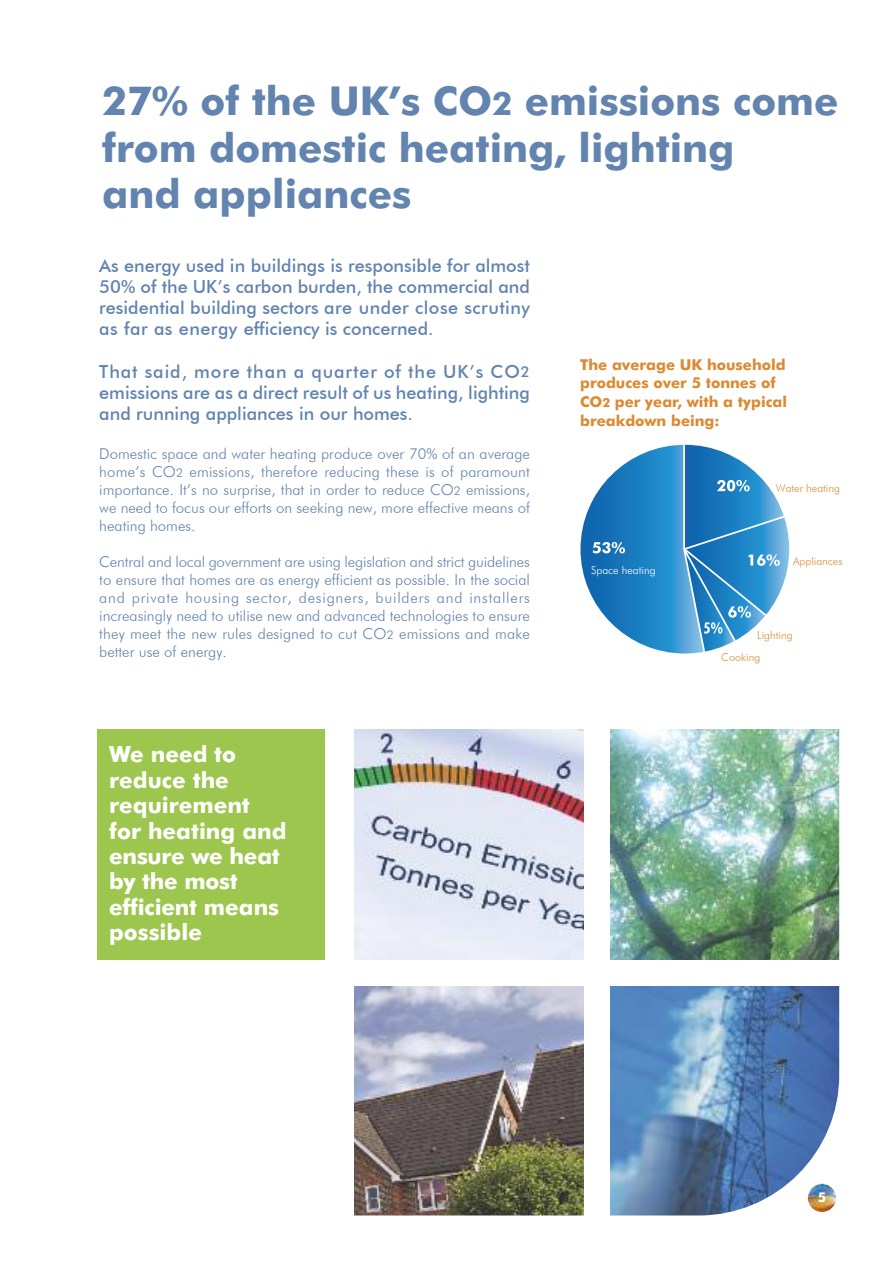
<style>
.page{position:relative;width:893px;height:1263px;background:#fff}
.page>*{position:absolute;margin:0;border:0;box-sizing:border-box;transform-origin:0 0}
.t1{font:700 39.9px/46.3px "Futura BT";color:#6284af}
.t2{font:700 22.35px/25.3px "Futura BT";color:#fff}
.t3{font:500 18px/21px "Futura BT";color:#6284af;text-align:justify}
.t4{font:300 15px/18px "Futura BT";color:#6284af;text-align:justify}
.t5{font:700 15px/18.6px "Futura BT";color:#db8a31}
.t6{font:700 13.5px "Futura BT";color:#fff}
.t7{font:300 10.95px "Futura BT";color:#db8a31}
.t8{font:300 10.95px "Futura BT";color:#fff}
.s1{font-size:32.25px}
.s2{font-size:15px}
.s3{font-size:12px}
.s4{font-size:12.45px}
</style>
<div class="page">
<div style="left:98px;top:729px;width:227px;height:230px;background:#9dc64e"></div>
<img style="left:580px;top:445px;width:102px;height:208px">
<svg style="left:682px;top:445px;width:106px;height:208px"></svg>
<svg style="left:593px;top:542px;width:32px;height:11px"></svg>
<img style="left:354px;top:729px;width:486px;height:487px">
<img style="left:808px;top:1184px;width:28px;height:28px;border-radius:50%">
<h1 class="t1" style="left:102px;top:81px;width:738px">27% of the UK’s CO<span class="s1">2</span> emissions come from domestic heating, lighting<br>and appliances</h1>
<p class="t3" style="left:99px;top:255px;width:432px">As energy used in buildings is responsible for almost 50% of the UK’s carbon burden, the commercial and residential building sectors are under close scrutiny as far as energy efficiency is concerned.</p>
<p class="t3" style="left:99px;top:360px;width:432px">That said, more than a quarter of the UK’s CO<span class="s2">2 </span>emissions are as a direct result of us heating, lighting and running appliances in our homes.</p>
<p class="t4" style="left:99px;top:444px;width:432px">Domestic space and water heating produce over 70% of an average home’s CO<span class="s3">2</span> emissions, therefore reducing these is of paramount importance. It’s no surprise, that in order to reduce CO<span class="s3">2</span> emissions, we need to focus our efforts on seeking new, more effective means of heating homes.</p>
<p class="t4" style="left:99px;top:552px;width:432px">Central and local government are using legislation and strict guidelines to ensure that homes are as energy efficient as possible. In the social and private housing sector, designers, builders and installers increasingly need to utilise new and advanced technologies to ensure they meet the new rules designed to cut CO<span class="s3">2</span> emissions and make better use of energy.</p>
<h2 class="t2" style="left:109px;top:744px;width:179px">We need to reduce the requirement for heating and ensure we heat by the most efficient means possible</h2>
<p class="t5" style="left:580px;top:356px;width:209px">The average UK household produces over 5 tonnes of<br>CO<span class="s4">2</span> per year, with a typical breakdown being:</p>
<p class="t8" style="left:591px;top:563px;width:66px">Space heating</p>
<p class="t7" style="left:776px;top:481px;width:66px">Water heating</p>
<p class="t7" style="left:793px;top:554px;width:51px">Appliances</p>
<p class="t7" style="left:757px;top:628px;width:37px">Lighting</p>
<p class="t7" style="left:721px;top:650px;width:41px">Cooking</p>
<p class="t6" style="left:818px;top:1191px;width:10px">5</p>
</div>
